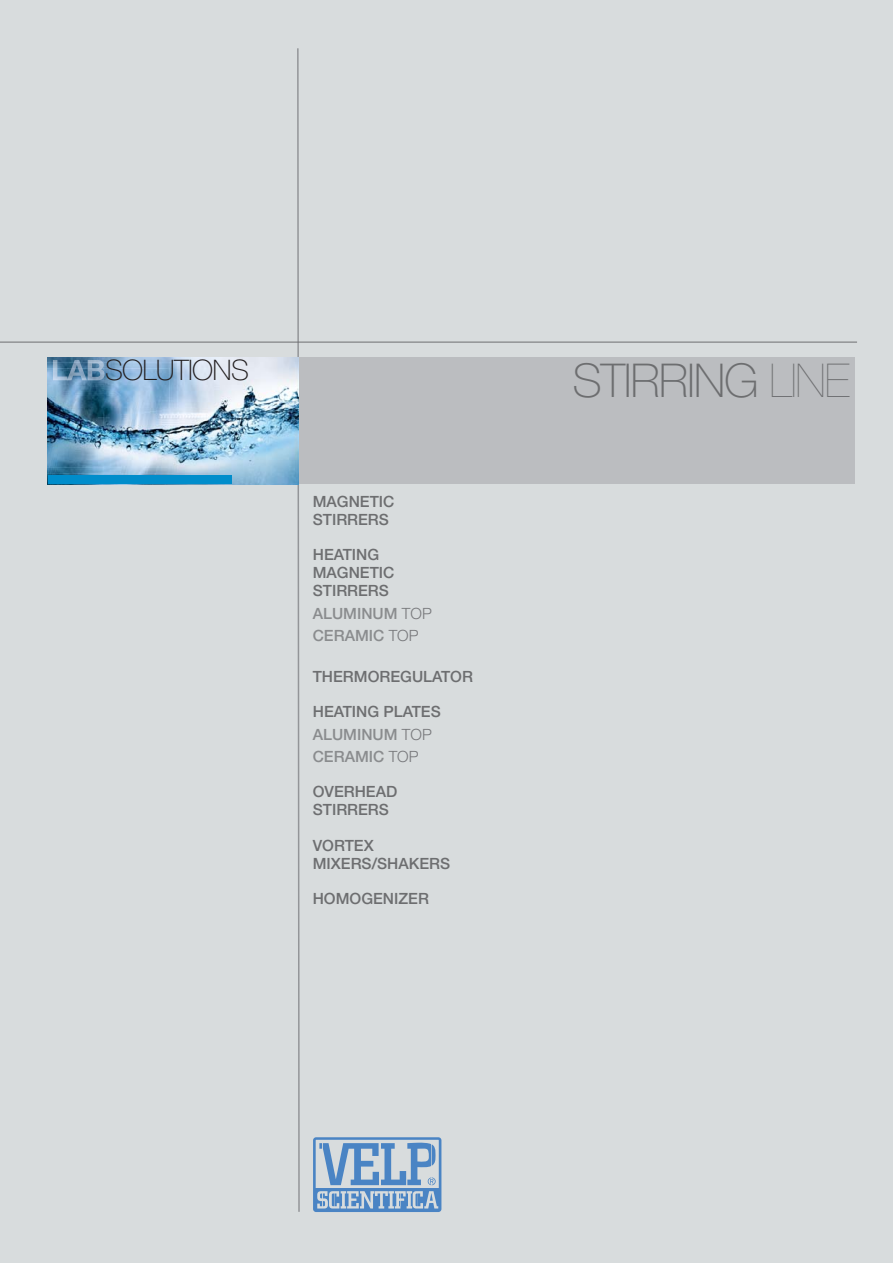
<style>
.page{position:relative;width:893px;height:1263px;background:#fff}
.page>*{position:absolute;margin:0;border:0;box-sizing:border-box;transform-origin:0 0}
.t1{font:100 46.65px "Helvetica Neue";letter-spacing:-.025em;color:#6d6e70}
.t2{font:100 28.35px "Helvetica Neue";letter-spacing:-.025em;color:#231f20}
.t3{font:500 15.45px/18px "Helvetica Neue";color:#6d6e70}
.t4{font:500 15.45px/22.5px "Helvetica Neue";color:#8a8c8e}
.s1{font-weight:300;color:#77787b}
.s2{color:#6d6e70}
.s3{font-weight:200}
</style>
<div class="page">
<div style="left:0;top:0;width:892px;height:1263px;background:#d8dcdd"></div>
<svg style="left:296px;top:48px;width:4px;height:1164px"></svg>
<svg style="left:313px;top:1137px;width:128px;height:75px"></svg>
<div style="left:48px;top:358px;width:806px;height:126px;background:#bbbdc0"></div>
<img style="left:48px;top:357px;width:250px;height:127px">
<img style="left:53px;top:360px;width:52px;height:20px">
<hr style="left:0;top:342px;width:857px;height:1px;background:#6d6e70">
<div style="left:48px;top:475px;width:183px;height:9px;background:#008dcb"></div>
<h2 class="t2" style="left:105px;top:360px;width:145px">SOLUTIONS</h2>
<p class="t3" style="left:313px;top:494px;width:83px">MAGNETIC<br>STIRRERS</p>
<p class="t3" style="left:313px;top:547px;width:83px">HEATING<br>MAGNETIC<br>STIRRERS</p>
<p class="t4" style="left:313px;top:603px;width:120px">ALUMINUM <span class="s1">TOP<br></span>CERAMIC <span class="s1">TOP</span></p>
<p class="t3" style="left:313px;top:669px;width:162px">THERMOREGULATOR</p>
<p class="t4" style="left:313px;top:702px;width:129px"><span class="s2">HEATING PLATES<br></span>ALUMINUM <span class="s1">TOP<br></span>CERAMIC <span class="s1">TOP</span></p>
<p class="t3" style="left:313px;top:784px;width:86px">OVERHEAD<br>STIRRERS</p>
<p class="t3" style="left:313px;top:838px;width:139px">VORTEX<br>MIXERS/SHAKERS</p>
<p class="t3" style="left:313px;top:891px;width:118px">HOMOGENIZER</p>
<h1 class="t1" style="left:572px;top:364px;width:279px">STIRRING <span class="s3">LINE</span></h1>
</div>
